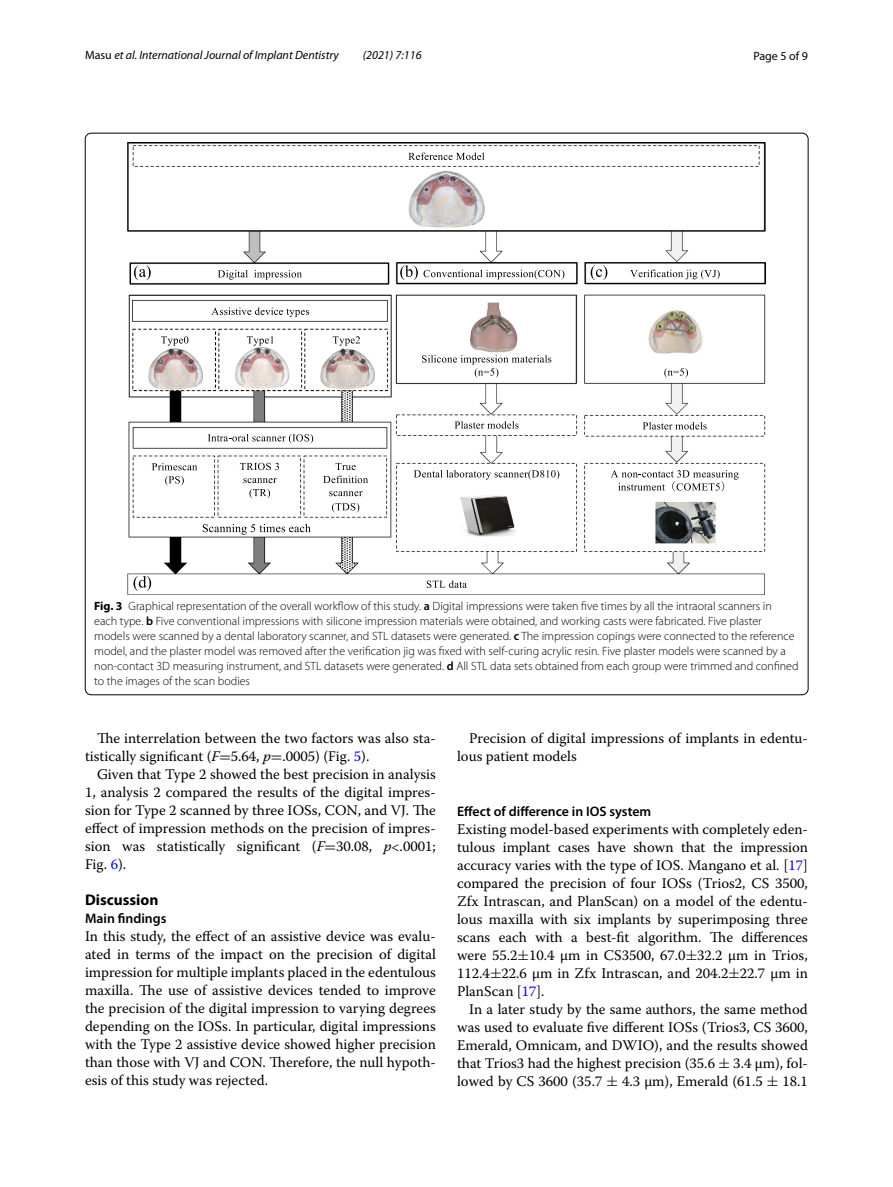
<style>
.page{position:relative;width:893px;height:1187px;background:#fff}
.page>*{position:absolute;margin:0;border:0;box-sizing:border-box;transform-origin:0 0}
.t1{font:700 15.45px "Myriad Pro";color:#000}
.t2{font:14.7px/18px "Warnock Pro";color:#000;text-align:justify}
.t3{font:600 13.8px "Myriad Pro";color:#000}
.t4{font:300 12px/15px "Myriad Pro";color:#000}
.t5{font:italic 12px "Myriad Pro";color:#000}
.t6{font:12px "Myriad Pro";color:#000}
.s1{font-style:normal}
.s2{font-weight:700}
.s3{font-weight:600}
.s4{font-style:italic}
.s5{font-family:"MTSY"}
.s6{color:#00f}
</style>
<div class="page">
<img style="left:128px;top:142px;width:638px;height:452px">
<svg style="left:422px;top:355px;width:129px;height:23px"></svg>
<svg style="left:427px;top:580px;width:40px;height:8px"></svg>
<svg style="left:323px;top:463px;width:45px;height:20px"></svg>
<svg style="left:329px;top:491px;width:34px;height:5px"></svg>
<svg style="left:332px;top:503px;width:27px;height:9px"></svg>
<svg style="left:240px;top:463px;width:39px;height:7px"></svg>
<svg style="left:243px;top:478px;width:34px;height:20px"></svg>
<svg style="left:414px;top:470px;width:145px;height:9px"></svg>
<svg style="left:208px;top:434px;width:105px;height:9px"></svg>
<svg style="left:152px;top:463px;width:45px;height:7px"></svg>
<svg style="left:165px;top:476px;width:19px;height:9px"></svg>
<svg style="left:333px;top:336px;width:27px;height:10px"></svg>
<svg style="left:664px;top:368px;width:24px;height:10px"></svg>
<svg style="left:611px;top:470px;width:127px;height:21px"></svg>
<svg style="left:643px;top:422px;width:64px;height:7px"></svg>
<svg style="left:203px;top:524px;width:108px;height:10px"></svg>
<svg style="left:133px;top:576px;width:18px;height:15px"></svg>
<svg style="left:455px;top:421px;width:64px;height:7px"></svg>
<svg style="left:218px;top:270px;width:84px;height:9px"></svg>
<svg style="left:424px;top:270px;width:140px;height:9px"></svg>
<svg style="left:630px;top:270px;width:90px;height:9px"></svg>
<svg style="left:247px;top:336px;width:26px;height:10px"></svg>
<svg style="left:161px;top:336px;width:27px;height:10px"></svg>
<svg style="left:211px;top:307px;width:98px;height:10px"></svg>
<svg style="left:408px;top:152px;width:76px;height:8px"></svg>
<svg style="left:134px;top:265px;width:17px;height:15px"></svg>
<svg style="left:400px;top:265px;width:18px;height:15px"></svg>
<svg style="left:591px;top:265px;width:16px;height:15px"></svg>
<p class="t5" style="left:85px;top:48px;width:255px"><span class="s1">Masu</span> et al. International Journal of Implant Dentistry</p>
<p class="t5" style="left:363px;top:48px;width:60px">(2021) 7:116</p>
<p class="t6" style="left:753px;top:48px;width:56px">Page 5 of 9</p>
<p class="t4" style="left:94px;top:598px;width:706px"><span class="s2">Fig. 3</span> Graphical representation of the overall workflow of this study. <span class="s3">a</span> Digital impressions were taken five times by all the intraoral scanners in<br>each type. <span class="s3">b</span> Five conventional impressions with silicone impression materials were obtained, and working casts were fabricated. Five plaster models were scanned by a dental laboratory scanner, and STL datasets were generated. <span class="s3">c</span> The impression copings were connected to the reference model, and the plaster model was removed after the verification jig was fixed with self-curing acrylic resin. Five plaster models were scanned by a non-contact 3D measuring instrument, and STL datasets were generated. <span class="s3">d</span> All STL data sets obtained from each group were trimmed and confined to the images of the scan bodies</p>
<p class="t2" style="left:85px;top:729px;width:352px;text-indent:12px">The interrelation between the two factors was also sta&shy;tistically significant (<span class="s4">F</span><span class="s5">=</span>5.64, <span class="s4">p</span><span class="s5">=</span>.0005) (Fig. <span class="s6">5</span>).</p>
<p class="t2" style="left:85px;top:765px;width:352px;text-indent:12px">Given that Type 2 showed the best precision in analysis 1, analysis 2 compared the results of the digital impres&shy;sion for Type 2 scanned by three IOSs, CON, and VJ. The effect of impression methods on the precision of impres&shy;sion was statistically significant (<span class="s4">F</span><span class="s5">=</span>30.08, <span class="s4">p</span>&lt;.0001; Fig. <span class="s6">6</span>).</p>
<p class="t1" style="left:85px;top:889px;width:75px">Discussion</p>
<p class="t3" style="left:85px;top:909px;width:83px">Main findings</p>
<p class="t2" style="left:85px;top:927px;width:352px">In this study, the effect of an assistive device was evalu&shy;ated in terms of the impact on the precision of digital impression for multiple implants placed in the edentulous maxilla. The use of assistive devices tended to improve the precision of the digital impression to varying degrees depending on the IOSs. In particular, digital impressions with the Type 2 assistive device showed higher precision than those with VJ and CON. Therefore, the null hypoth&shy;esis of this study was rejected.</p>
<p class="t2" style="left:457px;top:729px;width:352px;text-indent:12px">Precision of digital impressions of implants in edentu&shy;lous patient models</p>
<p class="t3" style="left:457px;top:802px;width:196px">Effect of difference in IOS system</p>
<p class="t2" style="left:457px;top:819px;width:352px">Existing model-based experiments with completely eden&shy;tulous implant cases have shown that the impression accuracy varies with the type of IOS. Mangano et al. [<span class="s6">17</span>] compared the precision of four IOSs (Trios2, CS 3500, Zfx Intrascan, and PlanScan) on a model of the edentu&shy;lous maxilla with six implants by superimposing three scans each with a best-fit algorithm. The differences were 55.2<span class="s5">±</span>10.4 µm in CS3500, 67.0<span class="s5">±</span>32.2 µm in Trios, 112.4<span class="s5">±</span>22.6 µm in Zfx Intrascan, and 204.2<span class="s5">±</span>22.7 µm in PlanScan [<span class="s6">17</span>].</p>
<p class="t2" style="left:457px;top:999px;width:352px;text-indent:12px">In a later study by the same authors, the same method was used to evaluate five different IOSs (Trios3, CS 3600, Emerald, Omnicam, and DWIO), and the results showed that Trios3 had the highest precision (35.6 <span class="s5">±</span> 3.4 µm), fol&shy;lowed by CS 3600 (35.7 <span class="s5">±</span> 4.3 µm), Emerald (61.5 <span class="s5">±</span> 18.1</p>
</div>
